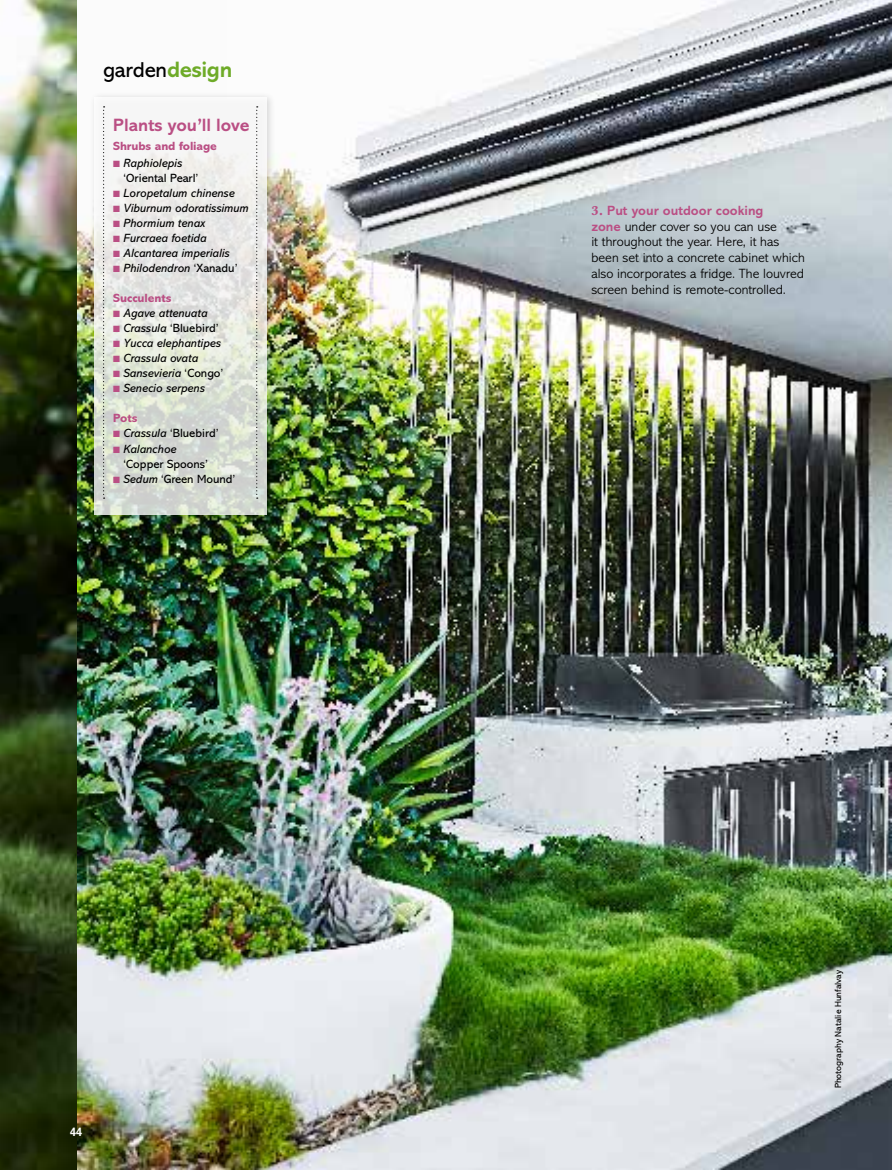
<style>
.page{position:relative;width:892px;height:1170px;background:#fff}
.page>*{position:absolute;margin:0;border:0;box-sizing:border-box;transform-origin:0 0}
.t1{font:21.75px "Abadi";letter-spacing:-.005em;color:#000}
.t2{font:700 18px "Abadi";color:#ba4f84}
.t3{font:300 13.5px/15.8px "Abadi";color:#000}
.t4{font:italic 12px "Abadi";color:#000}
.t5{font:12px/15px "Abadi";color:#000}
.t6{font:800 12px "Abadi";letter-spacing:-.01em;color:#ba4f84}
.t7{font:700 12px "Univers";color:#fff;scale:.9 1}
.t8{font:9px "Abadi";color:#000}
.s1{font-weight:700;font-size:22.5px;color:#6eab28}
.s2{color:#ba4f84}
.s3{font-style:italic}
.s4{font-style:normal}
.s5{font-family:"Baskerville MT Std";font-weight:700;color:#ba4f84}
.s6{font-weight:700;color:#ba4f84}
</style>
<div class="page">
<img style="left:0;top:0;width:77px;height:1169px">
<img style="left:77px;top:0;width:815px;height:1169px">
<div style="left:89px;top:91px;width:186px;height:433px;background:#000;opacity:.16"></div>
<svg style="left:94px;top:97px;width:172px;height:417px"></svg>
<div style="left:99px;top:103px;width:14px;height:404px;background:#000;opacity:.25"></div>
<svg style="left:103px;top:106px;width:2px;height:393px"></svg>
<div style="left:252px;top:103px;width:14px;height:404px;background:#000;opacity:.25"></div>
<svg style="left:256px;top:106px;width:2px;height:393px"></svg>
<p class="t1" style="left:103px;top:57px;width:131px">garden<span class="s1">design</span></p>
<p class="t2" style="left:113px;top:114px;width:138px">Plants you’ll love</p>
<p class="t6" style="left:113px;top:139px;width:105px">Shrubs and foliage</p>
<p class="t5" style="left:123px;top:155px;width:76px;text-indent:-10px"><span class="s2">■</span> <span class="s3">Raphiolepis </span>‘Oriental Pearl’</p>
<p class="t4" style="left:113px;top:186px;width:123px"><span class="s2">■</span> Loropetalum chinense</p>
<p class="t4" style="left:113px;top:201px;width:137px"><span class="s2">■</span> Viburnum odoratissimum</p>
<p class="t4" style="left:113px;top:216px;width:94px"><span class="s2">■</span> Phormium tenax</p>
<p class="t4" style="left:113px;top:231px;width:95px"><span class="s2">■</span> Furcraea foetida</p>
<p class="t4" style="left:113px;top:246px;width:118px"><span class="s2">■</span> Alcantarea imperialis</p>
<p class="t4" style="left:113px;top:261px;width:126px"><span class="s2">■</span> Philodendron <span class="s4">‘Xanadu’</span></p>
<p class="t6" style="left:113px;top:291px;width:60px">Succulents</p>
<p class="t4" style="left:113px;top:306px;width:96px"><span class="s2">■</span> Agave attenuata</p>
<p class="t5" style="left:113px;top:320px;width:107px"><span class="s2">■</span> <span class="s3">Crassula</span> ‘Bluebird’</p>
<p class="t4" style="left:113px;top:336px;width:109px"><span class="s2">■</span> Yucca elephantipes</p>
<p class="t4" style="left:113px;top:351px;width:87px"><span class="s2">■</span> Crassula ovata</p>
<p class="t4" style="left:113px;top:366px;width:111px"><span class="s2">■</span> Sansevieria <span class="s4">‘Congo’</span></p>
<p class="t4" style="left:113px;top:381px;width:93px"><span class="s2">■</span> Senecio serpens</p>
<p class="t6" style="left:113px;top:411px;width:26px">Pots</p>
<p class="t5" style="left:113px;top:425px;width:107px"><span class="s2">■</span> <span class="s3">Crassula</span> ‘Bluebird’</p>
<p class="t5" style="left:123px;top:442px;width:86px;text-indent:-10px"><span class="s2">■</span> <span class="s3">Kalanchoe </span>‘Copper Spoons’</p>
<p class="t5" style="left:113px;top:472px;width:124px"><span class="s2">■</span> <span class="s3">Sedum</span> ‘Green Mound’</p>
<p class="t7" style="left:70px;top:1125px;width:15px">44</p>
<p class="t3" style="left:591px;top:203px;width:215px"><span class="s5">3.</span> <span class="s6">Put your outdoor cooking<br>zone</span> under cover so you can use<br>it throughout the year. Here, it has been set into a concrete cabinet which also incorporates a fridge. The louvred screen behind is remote-controlled.</p>
<p class="t8" style="left:833px;top:1088px;width:120px;rotate:-90deg">Photography Natalie Hunfalvay</p>
</div>
